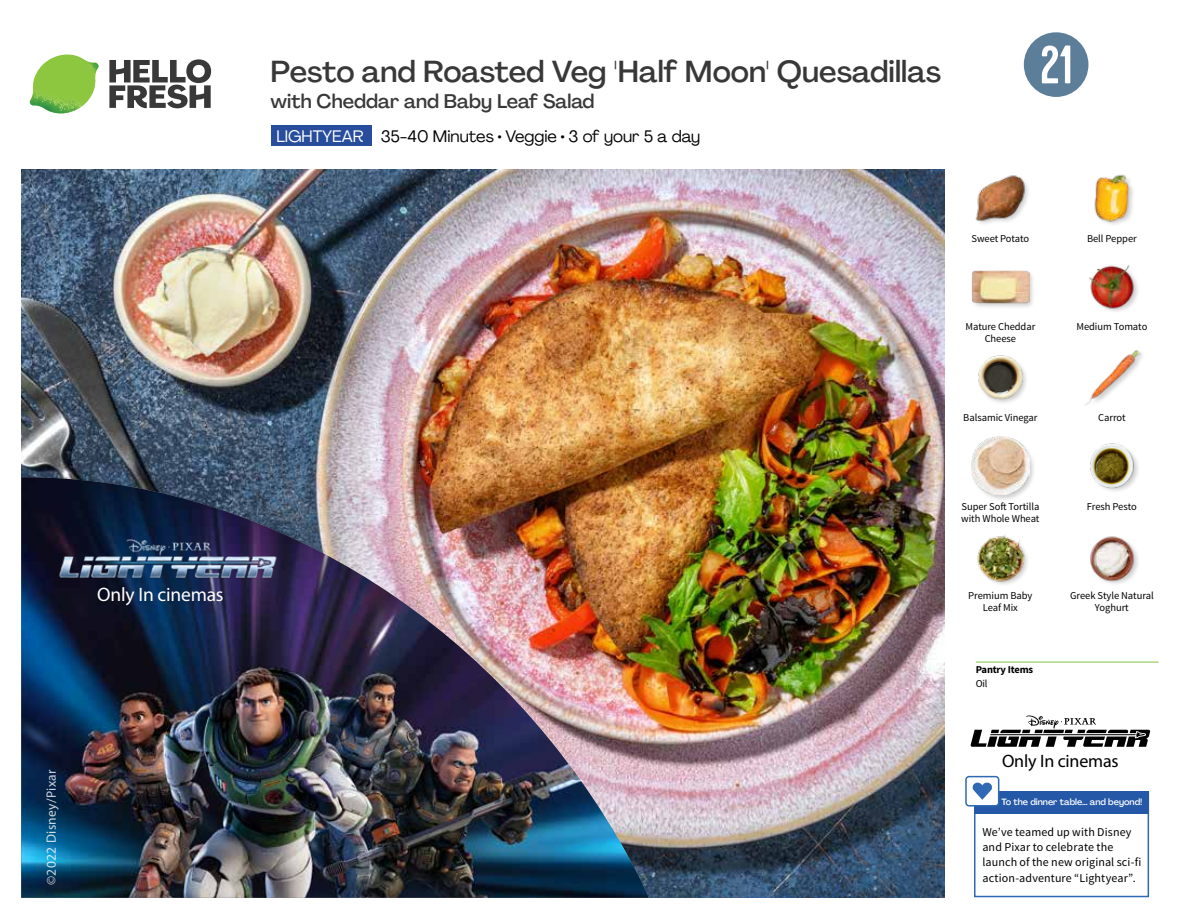
<style>
.page{position:relative;width:1188px;height:918px;background:#fff}
.page>*{position:absolute;margin:0;border:0;box-sizing:border-box;transform-origin:0 0}
.t1{font:54px "Kapra";color:#fff}
.t2{font:500 30px "Agrandir";color:#383839}
.t3{font:500 19.5px "Agrandir";color:#383839}
.t4{font:19.5px "Myriad Pro";letter-spacing:-.01em;color:#fff}
.t5{font:18px "Myriad Pro";letter-spacing:-.01em;color:#000}
.t6{font:16.5px "Agrandir";color:#000}
.t7{font:16.5px "Agrandir";color:#fff}
.t8{font:13.5px "Myriad Pro";letter-spacing:.025em;color:#fff}
.t9{font:12px/15.3px "Source Sans Pro";letter-spacing:.01em;color:#000}
.t10{font:10.5px/12px "Source Sans Pro";letter-spacing:-.005em;color:#000;text-align:center}
.t11{font:700 10.5px "Source Sans Pro";letter-spacing:-.02em;color:#000}
.t12{font:500 9px "Agrandir";color:#fff}
</style>
<div class="page">
<svg style="left:109px;top:59px;width:102px;height:49px"></svg>
<img style="left:30px;top:55px;width:69px;height:59px">
<img style="left:21px;top:170px;width:924px;height:728px">
<div style="left:271px;top:125px;width:101px;height:21px;background:#274d9c"></div>
<div style="left:974px;top:791px;width:175px;height:106px;border:2px solid #3069b3"></div>
<div style="left:974px;top:791px;width:175px;height:23px;background:#2658a8"></div>
<div style="left:966px;top:777px;width:33px;height:29px;background:#fff;border-radius:3px"></div>
<div style="left:965px;top:776px;width:34px;height:31px;border:2px solid #3069b3;border-radius:3px"></div>
<svg style="left:972px;top:783px;width:20px;height:17px"></svg>
<img style="left:21px;top:477px;width:627px;height:421px">
<img style="left:43px;top:540px;width:235px;height:46px">
<img style="left:977px;top:535px;width:51px;height:50px">
<img style="left:1090px;top:536px;width:48px;height:48px">
<img style="left:978px;top:355px;width:48px;height:48px">
<div style="left:970px;top:435px;width:67px;height:67px;background:#000;opacity:.2"></div>
<img style="left:972px;top:437px;width:57px;height:57px">
<img style="left:1090px;top:443px;width:48px;height:48px">
<img style="left:1085px;top:350px;width:56px;height:55px">
<img style="left:975px;top:175px;width:53px;height:49px">
<div style="left:972px;top:270px;width:64px;height:40px;background:#000;opacity:.2"></div>
<img style="left:972px;top:270px;width:57px;height:40px">
<img style="left:1089px;top:264px;width:49px;height:48px">
<img style="left:1094px;top:174px;width:39px;height:51px">
<svg style="left:970px;top:715px;width:180px;height:32px"></svg>
<hr style="left:976px;top:662px;width:183px;height:1px;background:#82c341">
<svg style="left:1023px;top:32px;width:66px;height:65px"></svg>
<h3 class="t4" style="left:97px;top:583px;width:128px">Only In cinemas</h3>
<p class="t8" style="left:43px;top:885px;width:117px;rotate:-90deg">©2022 Disney/Pixar</p>
<h2 class="t2" style="left:271px;top:53px;width:672px">Pesto and Roasted Veg 'Half Moon' Quesadillas</h2>
<h3 class="t3" style="left:271px;top:89px;width:325px">with Cheddar and Baby Leaf Salad</h3>
<h3 class="t6" style="left:381px;top:126px;width:321px">35-40 Minutes • Veggie • 3 of your 5 a day</h3>
<h3 class="t7" style="left:276px;top:126px;width:89px">LIGHTYEAR</h3>
<h1 class="t1" style="left:1040px;top:34px;width:34px">21</h1>
<p class="t10" style="left:972px;top:232px;width:59px">Sweet Potato</p>
<p class="t10" style="left:1087px;top:232px;width:51px">Bell Pepper</p>
<p class="t10" style="left:965px;top:321px;width:71px">Mature Cheddar</p>
<p class="t10" style="left:1076px;top:321px;width:72px">Medium Tomato</p>
<p class="t10" style="left:985px;top:333px;width:33px">Cheese</p>
<p class="t10" style="left:963px;top:412px;width:76px">Balsamic Vinegar</p>
<p class="t10" style="left:1098px;top:412px;width:29px">Carrot</p>
<p class="t10" style="left:961px;top:501px;width:79px">Super Soft Tortilla</p>
<p class="t10" style="left:1087px;top:501px;width:51px">Fresh Pesto</p>
<p class="t10" style="left:961px;top:513px;width:80px">with Whole Wheat</p>
<p class="t10" style="left:968px;top:590px;width:66px">Premium Baby<br>Leaf Mix</p>
<p class="t11" style="left:976px;top:662px;width:59px">Pantry Items</p>
<p class="t10" style="left:976px;top:678px;width:13px">Oil</p>
<p class="t10" style="left:1070px;top:590px;width:85px">Greek Style Natural<br>Yoghurt</p>
<h3 class="t5" style="left:1002px;top:749px;width:118px">Only In cinemas</h3>
<p class="t12" style="left:1001px;top:796px;width:142px">To the dinner table… and beyond!</p>
<p class="t9" style="left:982px;top:824px;width:161px">We’ve teamed up with Disney and Pixar to celebrate the launch of the new original sci-fi</p>
<p class="t9" style="left:982px;top:870px;width:155px">action-adventure “Lightyear”.</p>
</div>
